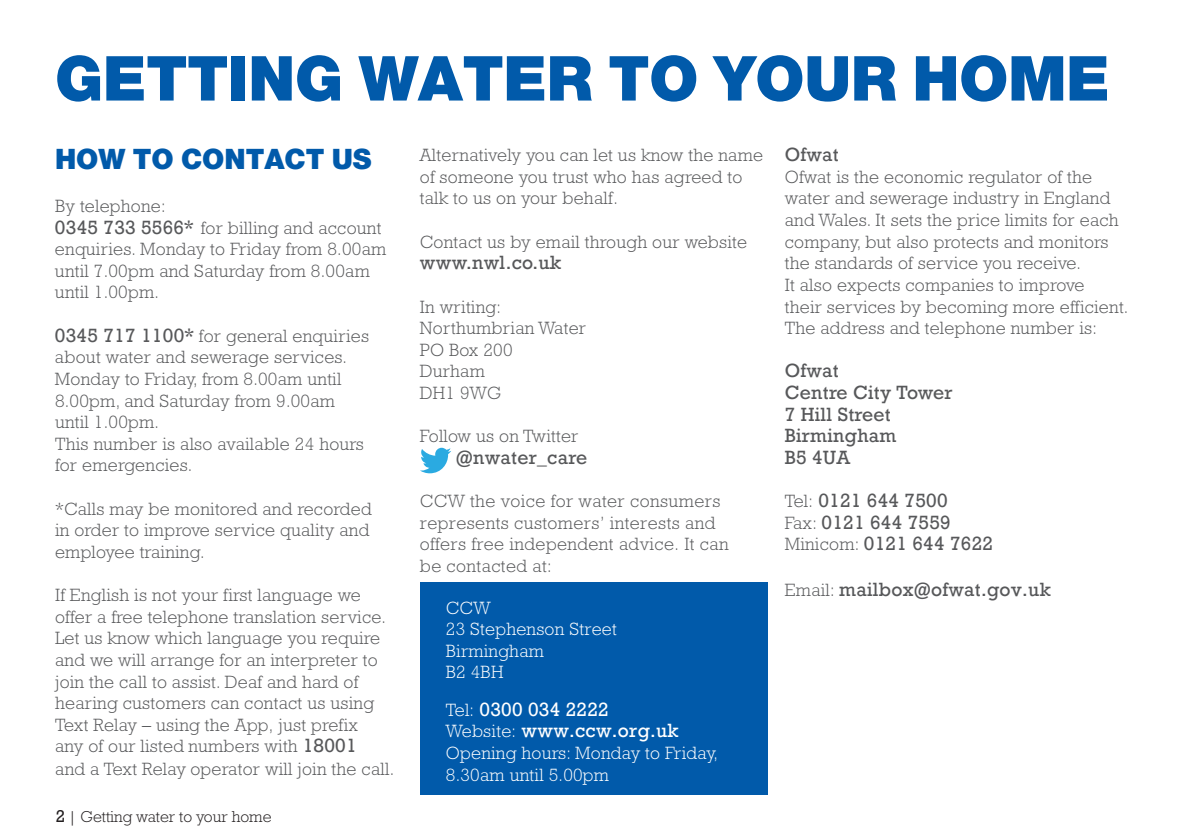
<style>
.page{position:relative;width:1190px;height:840px;background:#fff}
.page>*{position:absolute;margin:0;border:0;box-sizing:border-box;transform-origin:0 0}
.t1{font:62px "Helvetica Neue Black WHAM";letter-spacing:-.005em;color:#015aaa}
.t2{font:28px "Helvetica Neue Black WHAM";color:#015aaa}
.t3{font:300 18px/21.6px "Rockwell Std";letter-spacing:.015em;color:#57585a}
.t4{font:18px/21.6px "Rockwell";letter-spacing:.015em;color:#57585a}
.t5{font:300 18px/21.6px "Rockwell Std";letter-spacing:.015em;color:#fff}
.t6{font:18px/21.6px "Rockwell";letter-spacing:.015em;color:#fff}
.t7{font:300 16px "Rockwell Std";color:#231f20}
.s1{font-family:"Rockwell";font-weight:400}
.s2{font-family:"Rockwell Std";font-weight:300}
</style>
<div class="page">
<div style="left:420px;top:582px;width:347px;height:213px;background:#015aaa"></div>
<svg style="left:420px;top:447px;width:31px;height:26px"></svg>
<h1 class="t1" style="left:55px;top:41px;width:1056px">GETTING WATER TO YOUR HOME</h1>
<h2 class="t2" style="left:55px;top:142px;width:318px">HOW TO CONTACT US</h2>
<p class="t3" style="left:55px;top:195px;width:333px">By telephone:<br><span class="s1">0345 733 5566*</span> for billing and account enquiries. Monday to Friday from 8.00am until 7.00pm and Saturday from 8.00am until 1.00pm.</p>
<p class="t3" style="left:55px;top:324px;width:315px"><span class="s1">0345 717 1100*</span> for general enquiries about water and sewerage services.<br>Monday to Friday, from 8.00am until<br>8.00pm, and Saturday from 9.00am until 1.00pm.<br>This number is also available 24 hours for emergencies.</p>
<p class="t3" style="left:55px;top:497px;width:318px">*Calls may be monitored and recorded in order to improve service quality and employee training.</p>
<p class="t3" style="left:55px;top:584px;width:341px">If English is not your first language we offer a free telephone translation service.<br>Let us know which language you require and we will arrange for an interpreter to join the call to assist. Deaf and hard of hearing customers can contact us using Text Relay – using the App, just prefix<br>any of our listed numbers with <span class="s1">18001<br></span>and a Text Relay operator will join the call.</p>
<p class="t7" style="left:56px;top:807px;width:217px"><span class="s1">2</span> | Getting water to your home</p>
<p class="t3" style="left:420px;top:144px;width:345px">Alternatively you can let us know the name of someone you trust who has agreed to talk to us on your behalf.</p>
<p class="t3" style="left:420px;top:230px;width:329px">Contact us by email through our website</p>
<p class="t4" style="left:420px;top:252px;width:143px">www.nwl.co.u<span class="s2">.</span>k</p>
<p class="t3" style="left:420px;top:295px;width:168px">In writing:<br>Northumbrian Water<br>PO Box 200<br>Durham<br>DH1 9WG</p>
<p class="t3" style="left:420px;top:425px;width:160px">Follow us on Twitter</p>
<p class="t4" style="left:456px;top:446px;width:133px">@nwater_care</p>
<p class="t3" style="left:420px;top:490px;width:310px">CCW the voice for water consumers represents customers’ interests and offers free independent advice. It can be contacted at:</p>
<p class="t5" style="left:446px;top:596px;width:172px">CCW<br>23 Stephenson Street<br>Birmingham<br>B2 4BH</p>
<p class="t6" style="left:446px;top:698px;width:234px"><span class="s2">Tel:</span> 0300 034 2222<br><span class="s2">Website:</span> www.ccw.org.uk</p>
<p class="t5" style="left:446px;top:741px;width:274px">Opening hours: Monday to Friday,<br>8.30am until 5.00pm</p>
<p class="t4" style="left:784px;top:144px;width:55px">Ofwat</p>
<p class="t3" style="left:784px;top:166px;width:345px">Ofwat is the economic regulator of the water and sewerage industry in England and Wales. It sets the price limits for each company, but also protects and monitors the standards of service you receive.<br>It also expects companies to improve<br>their services by becoming more efficient.<br>The address and telephone number is:</p>
<p class="t4" style="left:784px;top:360px;width:169px">Ofwat<br>Centre City Tower<br>7 Hill Street<br>Birmingham<br>B5 4UA</p>
<p class="t4" style="left:784px;top:490px;width:210px"><span class="s2">Tel:</span> 0121 644 7500<br><span class="s2">Fax:</span> 0121 644 7559<br><span class="s2">Minicom:</span> 0121 644 7622</p>
<p class="t4" style="left:784px;top:578px;width:267px"><span class="s2">Email:</span> mailbox@ofwat.gov.uk</p>
</div>
